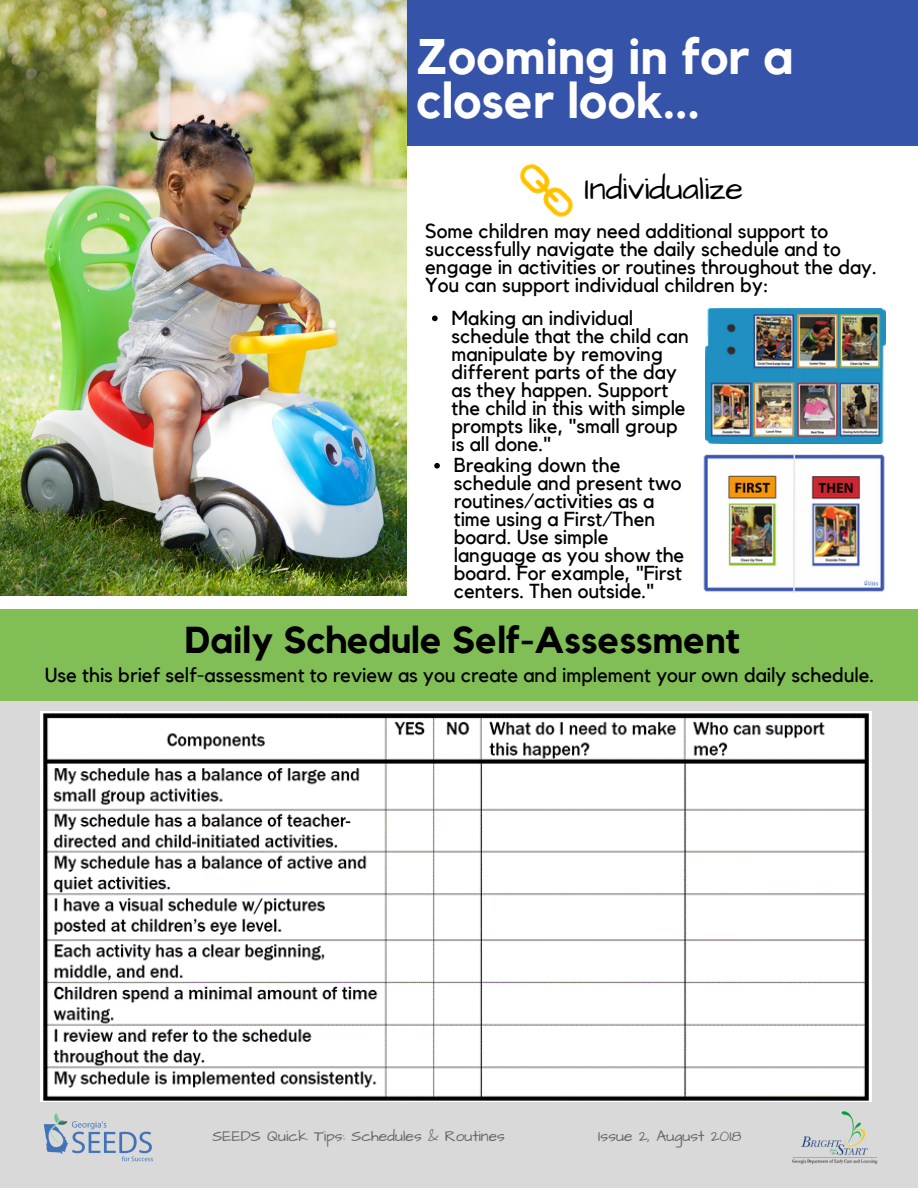
<style>
.page{position:relative;width:918px;height:1188px;background:#fff}
.page>*{position:absolute;margin:0;border:0;box-sizing:border-box;transform-origin:0 0}
.t1{font:700 49.8px/43.8px "Kollektif";color:#fff}
.t2{font:700 37.35px "Kollektif";color:#000}
.t3{font:32.7px "Architects Daughter";color:#000}
.t4{font:20.25px/18px "Kollektif";color:#000}
.t5{font:15.6px "Architects Daughter";color:#666}
</style>
<div class="page">
<div style="left:0;top:686px;width:918px;height:502px;background:#d9d9d9"></div>
<img style="left:0;top:0;width:406px;height:595px">
<img style="left:519px;top:163px;width:55px;height:55px">
<div style="left:0;top:610px;width:918px;height:91px;background:#81be55"></div>
<svg style="left:432px;top:316px;width:6px;height:5px"></svg>
<svg style="left:434px;top:463px;width:6px;height:6px"></svg>
<img style="left:703px;top:454px;width:182px;height:139px">
<img style="left:705px;top:308px;width:180px;height:135px">
<div style="left:407px;top:0;width:511px;height:146px;background:#3553a8"></div>
<img style="left:40px;top:711px;width:832px;height:390px">
<img style="left:785px;top:1096px;width:93px;height:69px">
<img style="left:43px;top:1113px;width:110px;height:49px">
<h1 class="t1" style="left:416px;top:37px;width:379px">Zooming in for a closer look...</h1>
<h3 class="t3" style="left:584px;top:167px;width:160px">Individualize</h3>
<p class="t4" style="left:425px;top:223px;width:453px">Some children may need additional support to successfully navigate the daily schedule and to engage in activities or routines throughout the day.<br>You can support individual children by:</p>
<p class="t4" style="left:452px;top:309px;width:239px">Making an individual schedule that the child can manipulate by removing different parts of the day as they happen. Support the child in this with simple prompts like, "small group is all done."</p>
<p class="t4" style="left:454px;top:457px;width:232px">Breaking down the schedule and present two routines/activities as a time using a First/Then board. Use simple language as you show the board. For example, "First centers. Then outside."</p>
<h2 class="t2" style="left:185px;top:623px;width:556px">Daily Schedule Self-Assessment</h2>
<p class="t4" style="left:45px;top:667px;width:831px">Use this brief self-assessment to review as you create and implement your own daily schedule.</p>
<p class="t5" style="left:213px;top:1126px;width:294px">SEEDS Quick Tips: Schedules &amp; Routines</p>
<p class="t5" style="left:598px;top:1126px;width:145px">Issue 2, August 2018</p>
</div>
